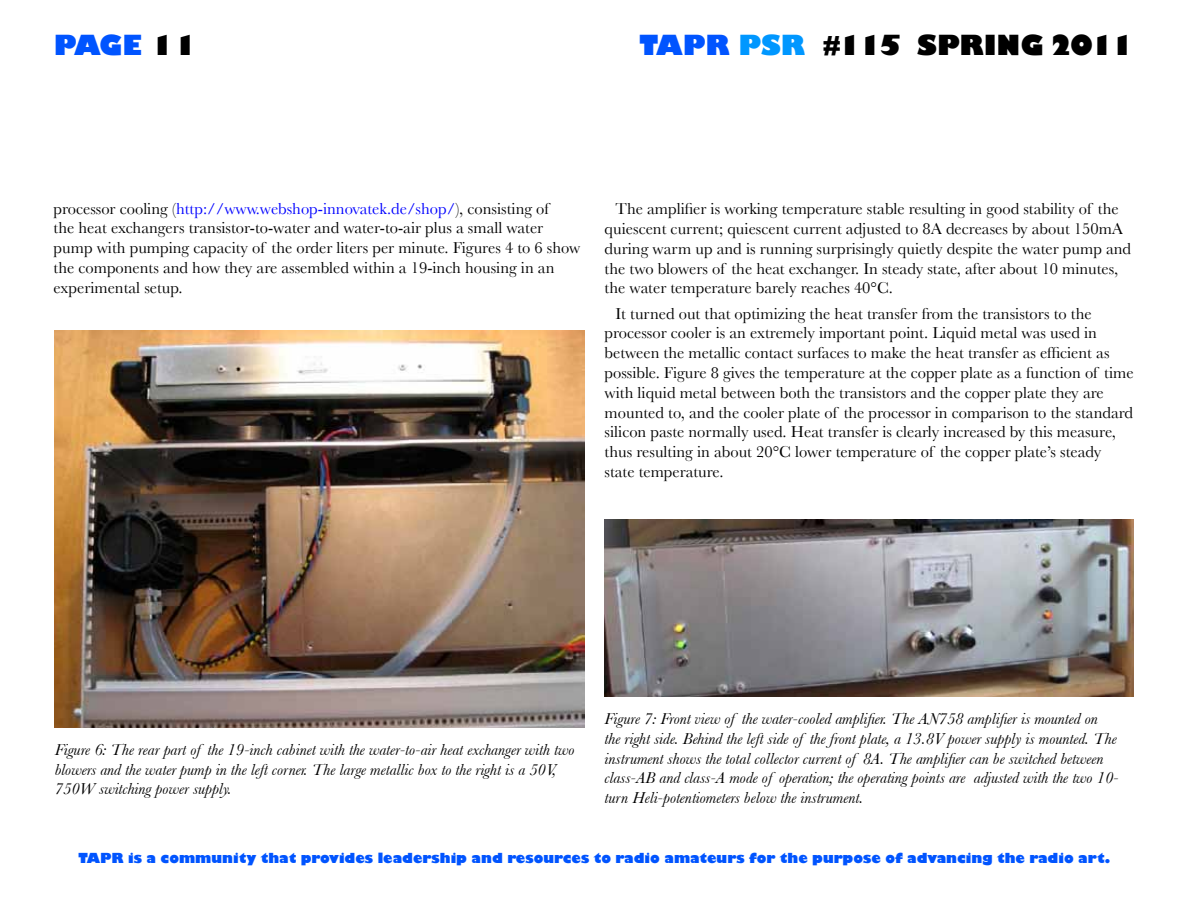
<style>
.page{position:relative;width:1188px;height:918px;background:#fff}
.page>*{position:absolute;margin:0;border:0;box-sizing:border-box;transform-origin:0 0}
.t1{font:800 27px "Gill Sans";color:#000}
.t2{font:800 27px "Gill Sans";letter-spacing:-.03em;color:#0054ff}
.t3{font:16.5px/19.8px "Baskerville";color:#000}
.t4{font:italic 16.5px/19.8px "Baskerville";color:#000}
.t5{font:800 13.5px "Gill Sans";color:#0054ff}
.s1{color:#000}
.s2{color:#0054ff}
.s3{color:#0097ff}
.s4{color:#00f}
</style>
<div class="page">
<img style="left:54px;top:330px;width:530px;height:398px">
<img style="left:605px;top:520px;width:529px;height:177px">
<h1 class="t2" style="left:54px;top:28px;width:144px">PAGE <span class="s1">11</span></h1>
<h1 class="t1" style="left:640px;top:28px;width:496px"><span class="s2">TAPR</span> <span class="s3">PSR</span> #115 SPRING 2011</h1>
<p class="t3" style="left:54px;top:198px;width:528px">processor cooling (<span class="s4">http://www.webshop-innovatek.de/shop/</span>), consisting of<br>the heat exchangers transistor-to-water and water-to-air plus a small water pump with pumping capacity of the order liters per minute. Figures 4 to 6 show the components and how they are assembled within a 19-inch housing in an experimental setup.</p>
<p class="t3" style="left:605px;top:199px;width:528px;text-indent:11px">The amplifier is working temperature stable resulting in good stability of the quiescent current; quiescent current adjusted to 8A decreases by about 150mA during warm up and is running surprisingly quietly despite the water pump and the two blowers of the heat exchanger. In steady state, after about 10 minutes, the water temperature barely reaches 40°C.</p>
<p class="t3" style="left:605px;top:303px;width:531px;text-indent:11px">It turned out that optimizing the heat transfer from the transistors to the processor cooler is an extremely important point. Liquid metal was used in between the metallic contact surfaces to make the heat transfer as efficient as possible. Figure 8 gives the temperature at the copper plate as a function of time with liquid metal between both the transistors and the copper plate they are mounted to, and the cooler plate of the processor in comparison to the standard silicon paste normally used. Heat transfer is clearly increased by this measure, thus resulting in about 20°C lower temperature of the copper plate’s steady state temperature.</p>
<p class="t4" style="left:55px;top:739px;width:521px">Figure 6: The rear part of the 19-inch cabinet with the water-to-air heat exchanger with two blowers and the water pump in the left corner. The large metallic box to the right is a 50V,<br>750W switching power supply.</p>
<p class="t4" style="left:605px;top:709px;width:516px">Figure 7: Front view of the water-cooled amplifier. The AN758 amplifier is mounted on<br>the right side. Behind the left side of the front plate, a 13.8V power supply is mounted. The instrument shows the total collector current of 8A. The amplifier can be switched between class-AB and class-A mode of operation; the operating points are adjusted with the two 10- turn Heli-potentiometers below the instrument.</p>
<p class="t5" style="left:79px;top:850px;width:1033px">TAPR is a community that provides leadership and resources to radio amateurs for the purpose of advancing the radio art.</p>
</div>
